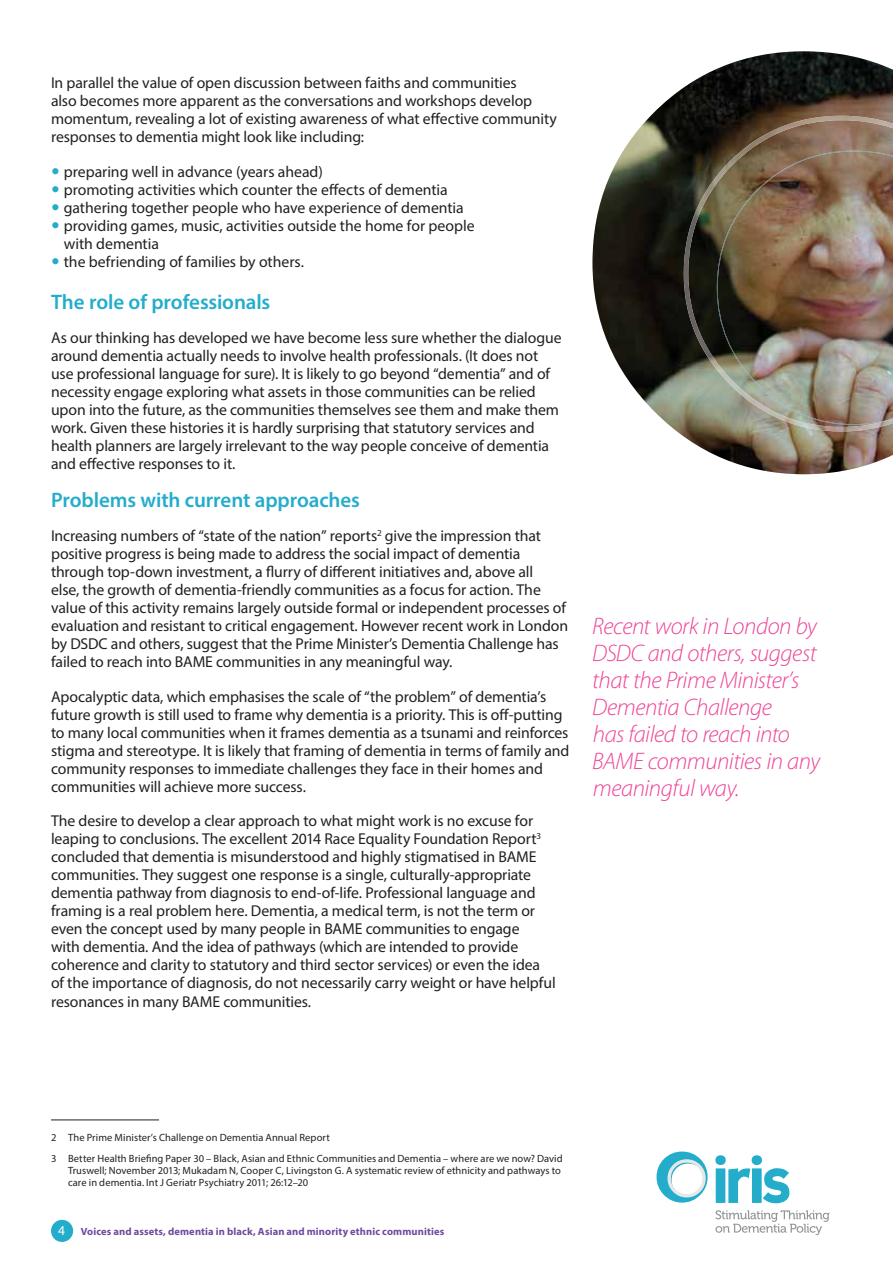
<style>
.page{position:relative;width:893px;height:1263px;background:#fff}
.page>*{position:absolute;margin:0;border:0;box-sizing:border-box;transform-origin:0 0}
.t1{font:italic 300 24px/27px "Myriad Pro";letter-spacing:-.02em;color:#ee4498}
.t2{font:600 21px "Myriad Pro";letter-spacing:-.005em;color:#24adcb}
.t3{font:15.75px/18px "Myriad Pro";letter-spacing:-.01em;color:#231f20}
.t4{font:10.5px/21.3px "Myriad Pro";letter-spacing:.005em;color:#231f20}
.t5{font:700 10.5px "Myriad Pro";letter-spacing:.015em;color:#6c4b9f}
.s1{font-weight:400;font-size:13.5px;color:#fff}
</style>
<div class="page">
<div style="left:51px;top:1220px;width:22px;height:22px;background:#24adcb;border-radius:50%"></div>
<svg style="left:715px;top:1210px;width:114px;height:25px"></svg>
<svg style="left:715px;top:1155px;width:74px;height:48px"></svg>
<svg style="left:657px;top:1151px;width:51px;height:51px"></svg>
<hr style="left:51px;top:1119px;width:108px;height:1px;background:#231f20">
<img style="left:592px;top:51px;width:301px;height:423px">
<img style="left:684px;top:116px;width:209px;height:315px">
<img style="left:877px;top:419px;width:16px;height:4px">
<p class="t3" style="left:51px;top:74px;width:508px">In parallel the value of open discussion between faiths and communities<br>also becomes more apparent as the conversations and workshops develop momentum, revealing a lot of existing awareness of what effective community responses to dementia might look like including:</p>
<p class="t3" style="left:64px;top:162px;width:413px">preparing well in advance (years ahead)<br>promoting activities which counter the effects of dementia gathering together people who have experience of dementia providing games, music, activities outside the home for people with dementia<br>the befriending of families by others.</p>
<h2 class="t2" style="left:51px;top:288px;width:221px">The role of professionals</h2>
<p class="t3" style="left:51px;top:329px;width:512px">As our thinking has developed we have become less sure whether the dialogue around dementia actually needs to involve health professionals. (It does not use professional language for sure). It is likely to go beyond “dementia” and of necessity engage exploring what assets in those communities can be relied upon into the future, as the communities themselves see them and make them work. Given these histories it is hardly surprising that statutory services and health planners are largely irrelevant to the way people conceive of dementia and effective responses to it.</p>
<h2 class="t2" style="left:51px;top:486px;width:310px">Problems with current approaches</h2>
<p class="t3" style="left:51px;top:527px;width:519px">Increasing numbers of “state of the nation” reports<sup>2</sup> give the impression that positive progress is being made to address the social impact of dementia through top-down investment, a flurry of different initiatives and, above all<br>else, the growth of dementia-friendly communities as a focus for action. The value of this activity remains largely outside formal or independent processes of evaluation and resistant to critical engagement. However recent work in London by DSDC and others, suggest that the Prime Minister’s Dementia Challenge has failed to reach into BAME communities in any meaningful way.</p>
<p class="t3" style="left:51px;top:687px;width:520px">Apocalyptic data, which emphasises the scale of “the problem” of dementia’s future growth is still used to frame why dementia is a priority. This is off-putting to many local communities when it frames dementia as a tsunami and reinforces stigma and stereotype. It is likely that framing of dementia in terms of family and community responses to immediate challenges they face in their homes and communities will achieve more success.</p>
<p class="t3" style="left:51px;top:812px;width:506px">The desire to develop a clear approach to what might work is no excuse for leaping to conclusions. The excellent 2014 Race Equality Foundation Report<sup>3 </sup>concluded that dementia is misunderstood and highly stigmatised in BAME communities. They suggest one response is a single, culturally-appropriate dementia pathway from diagnosis to end-of-life. Professional language and framing is a real problem here. Dementia, a medical term, is not the term or even the concept used by many people in BAME communities to engage<br>with dementia. And the idea of pathways (which are intended to provide coherence and clarity to statutory and third sector services) or even the idea of the importance of diagnosis, do not necessarily carry weight or have helpful resonances in many BAME communities.</p>
<h1 class="t1" style="left:592px;top:612px;width:230px">Recent work in London by<br>DSDC and others, suggest that the Prime Minister’s<br>Dementia Challenge<br>has failed to reach into<br>BAME communities in any meaningful way.</h1>
<p class="t4" style="left:51px;top:1127px;width:513px">2 The Prime Minister’s Challenge on Dementia Annual Report<br>3 Better Health Briefing Paper 30 – Black, Asian and Ethnic Communities and Dementia – where are we now? David</p>
<p class="t4" style="left:68px;top:1165px;width:495px;line-height:12px">Truswell; November 2013; Mukadam N, Cooper C, Livingston G. A systematic review of ethnicity and pathways to care in dementia. Int J Geriatr Psychiatry 2011; 26:12–20</p>
<p class="t5" style="left:58px;top:1225px;width:388px"><span class="s1">4</span> Voices and assets, dementia in black, Asian and minority ethnic communities</p>
</div>
